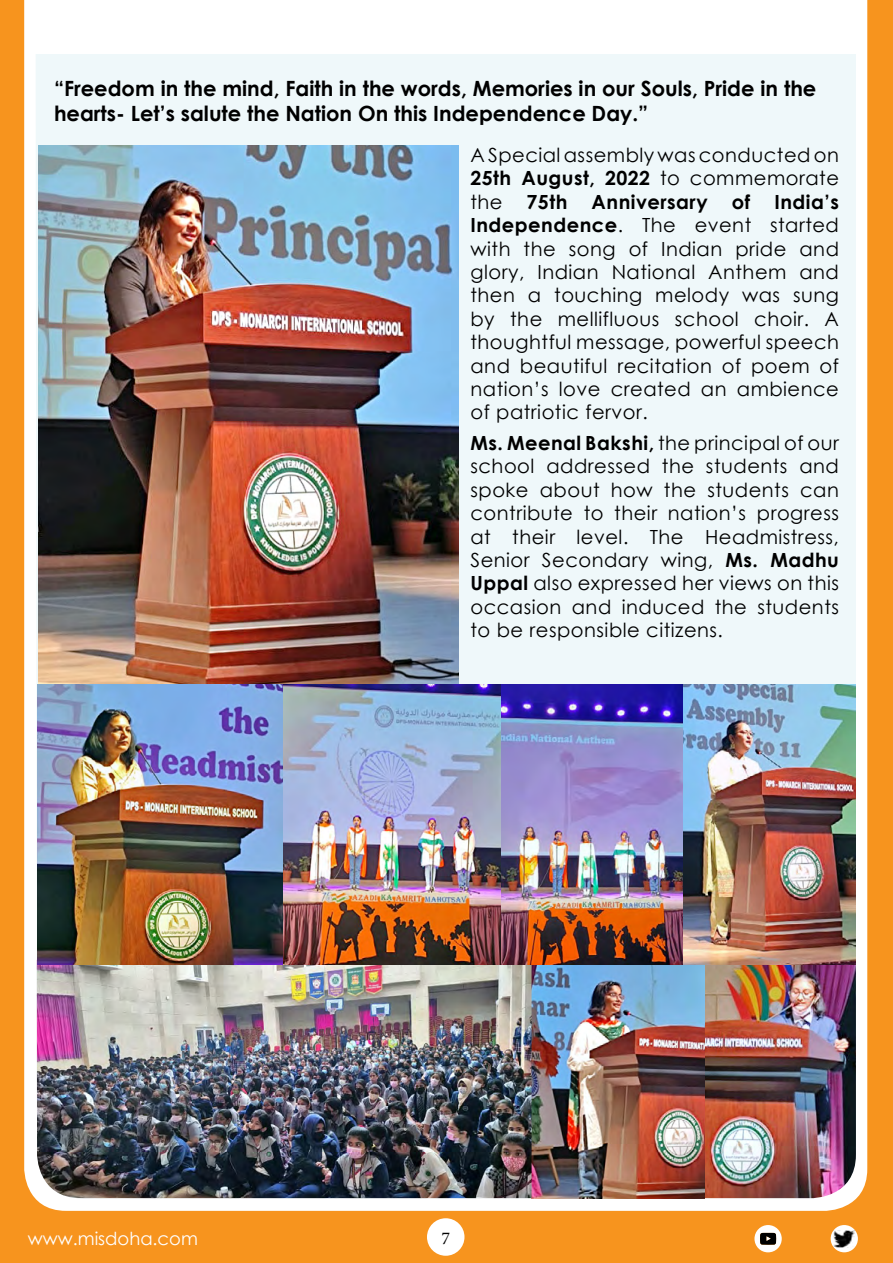
<style>
.page{position:relative;width:893px;height:1263px;background:#f7941e}
.page>*{position:absolute;margin:0;border:0;box-sizing:border-box;transform-origin:0 0}
.t1{font:700 21px/25.2px "Century Gothic";color:#000}
.t2{font:19.5px/23.4px "Century Gothic";letter-spacing:.025em;color:#000;text-align:justify}
.t3{font:18px "Century Gothic";color:#fff}
.t4{font:18px "Minion Pro";color:#000}
.s1{font-weight:700}
</style>
<div class="page">
<div style="left:427px;top:1218px;width:37px;height:38px;background:#fff;border-radius:50%"></div>
<div style="left:24px;top:0;width:843px;height:1211px;background:#fff"></div>
<div style="left:36px;top:54px;width:820px;height:1144px;background:#eff8fa"></div>
<img style="left:532px;top:964px;width:324px;height:234px">
<img style="left:37px;top:964px;width:495px;height:234px">
<svg style="left:754px;top:1225px;width:28px;height:27px"></svg>
<svg style="left:831px;top:1225px;width:27px;height:27px"></svg>
<img style="left:834px;top:1230px;width:21px;height:17px">
<img style="left:38px;top:146px;width:421px;height:538px">
<img style="left:37px;top:684px;width:819px;height:280px">
<p class="t1" style="left:54px;top:74px;width:764px">“Freedom in the mind, Faith in the words, Memories in our Souls, Pride in the hearts- Let’s salute the Nation On this Independence Day.”</p>
<p class="t2" style="left:470px;top:143px;width:370px">A Special assembly was conducted on <span class="s1">25th August, 2022</span> to commemorate the <span class="s1">75th Anniversary of India’s Independence</span>. The event started with the song of Indian pride and glory, Indian National Anthem and then a touching melody was sung by the mellifluous school choir. A thoughtful message, powerful speech and beautiful recitation of poem of nation’s love created an ambience of patriotic fervor.</p>
<p class="t2" style="left:470px;top:431px;width:370px"><span class="s1">Ms. Meenal Bakshi,</span> the principal of our school addressed the students and spoke about how the students can contribute to their nation’s progress at their level. The Headmistress, Senior Secondary wing, <span class="s1">Ms. Madhu Uppal</span> also expressed her views on this occasion and induced the students to be responsible citizens.</p>
<p class="t3" style="left:28px;top:1226px;width:172px">www.misdoha.com</p>
<p class="t4" style="left:441px;top:1226px;width:10px">7</p>
</div>
